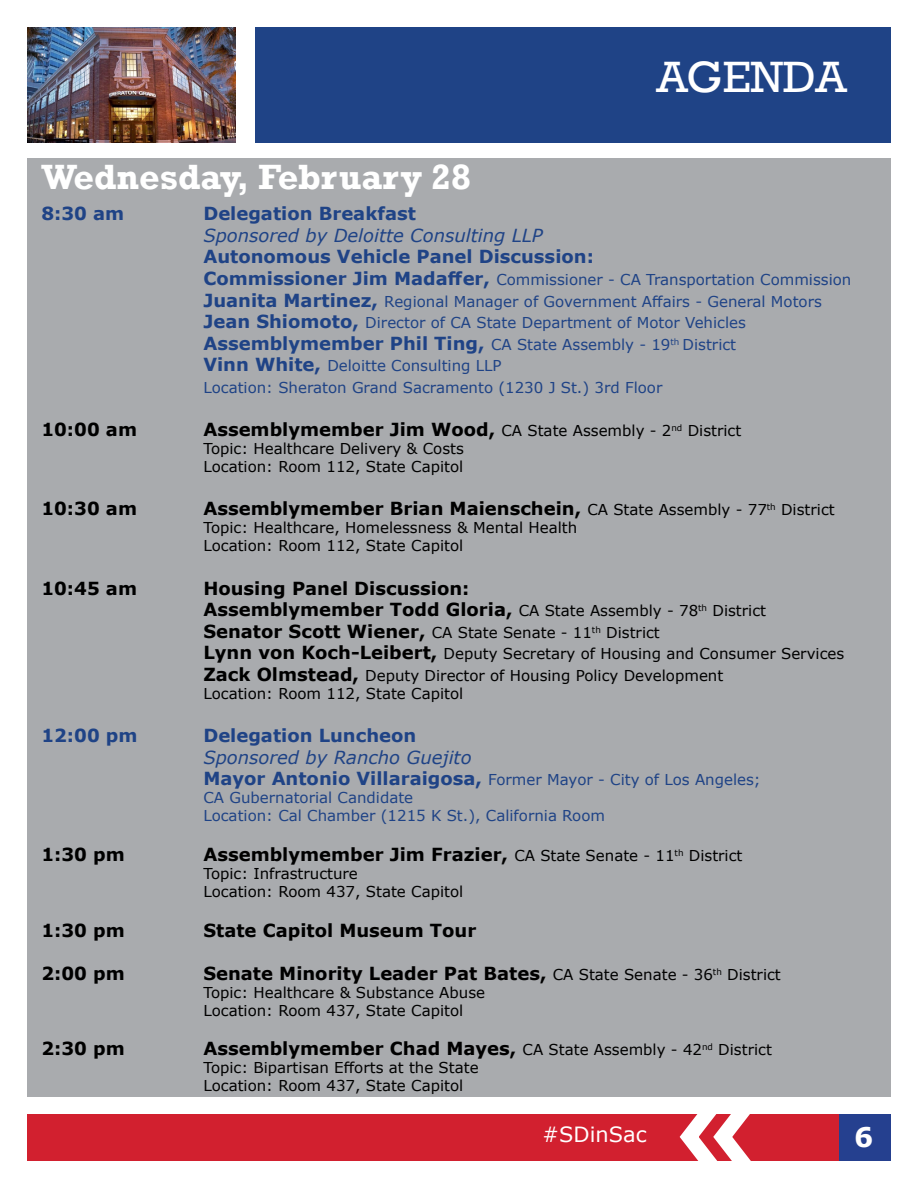
<style>
.page{position:relative;width:918px;height:1188px;background:#fff}
.page>*{position:absolute;margin:0;border:0;box-sizing:border-box;transform-origin:0 0}
.t1{font:45px "Rockwell";color:#fff}
.t2{font:700 36px "Rockwell";color:#fff}
.t3{font:700 27px "Verdana";color:#fff}
.t4{font:21px "Verdana";color:#fff}
.t5{font:700 18px "Verdana";color:#000}
.t6{font:700 18px "Verdana";color:#1f4386}
.t7{font:italic 18px "Verdana";color:#1f4386}
.t8{font:15px/18px "Verdana";color:#000}
.t9{font:15px/21.6px "Verdana";color:#1f4386}
.s1{font-weight:700;font-size:18px}
.s2{font-weight:400;font-size:15px}
</style>
<div class="page">
<div style="left:27px;top:1114px;width:864px;height:47px;background:#d2202f"></div>
<div style="left:839px;top:1114px;width:52px;height:47px;background:#25408f"></div>
<svg style="left:679px;top:1114px;width:72px;height:47px"></svg>
<div style="left:27px;top:158px;width:864px;height:939px;background:#a9abae"></div>
<div style="left:256px;top:27px;width:635px;height:115px;background:#1f4386"></div>
<img style="left:27px;top:27px;width:209px;height:115px">
<h1 class="t1" style="left:657px;top:51px;width:192px">AGENDA</h1>
<h2 class="t2" style="left:41px;top:155px;width:431px">Wednesday, February 28</h2>
<p class="t6" style="left:41px;top:201px;width:84px">8:30 am</p>
<p class="t6" style="left:203px;top:201px;width:214px">Delegation Breakfast</p>
<p class="t7" style="left:203px;top:223px;width:341px">Sponsored by Deloitte Consulting LLP</p>
<p class="t6" style="left:203px;top:244px;width:392px">Autonomous Vehicle Panel Discussion:</p>
<p class="t9" style="left:203px;top:269px;width:650px"><span class="s1">Commissioner Jim Madaffer,</span> Commissioner - CA Transportation Commission <span class="s1">Juanita Martinez,</span> Regional Manager of Government Affairs - General Motors <span class="s1">Jean Shiomoto,</span> Director of CA State Department of Motor Vehicles <span class="s1">Assemblymember Phil Ting,</span> CA State Assembly - 19<sup>th</sup> District<br><span class="s1">Vinn White,</span> Deloitte Consulting LLP<br>Location: Sheraton Grand Sacramento (1230 J St.) 3rd Floor</p>
<p class="t5" style="left:41px;top:417px;width:97px">10:00 am</p>
<p class="t8" style="left:203px;top:422px;width:539px"><span class="s1">Assemblymember Jim Wood,</span> CA State Assembly - 2<sup>nd</sup> District<br>Topic: Healthcare Delivery &amp; Costs<br>Location: Room 112, State Capitol</p>
<p class="t5" style="left:41px;top:496px;width:97px">10:30 am</p>
<p class="t5" style="left:203px;top:496px;width:633px">Assemblymember Brian Maienschein, <span class="s2">CA State Assembly - 77</span><sup>th</sup> <span class="s2">District</span></p>
<p class="t8" style="left:203px;top:519px;width:375px">Topic: Healthcare, Homelessness &amp; Mental Health<br>Location: Room 112, State Capitol</p>
<p class="t5" style="left:41px;top:575px;width:97px">10:45 am</p>
<p class="t5" style="left:203px;top:575px;width:268px">Housing Panel Discussion:</p>
<p class="t8" style="left:203px;top:600px;width:642px;line-height:21.6px"><span class="s1">Assemblymember Todd Gloria,</span> CA State Assembly - 78<sup>th</sup> District <span class="s1">Senator Scott Wiener,</span> CA State Senate - 11<sup>th</sup> District<br><span class="s1">Lynn von Koch-Leibert,</span> Deputy Secretary of Housing and Consumer Services <span class="s1">Zack Olmstead,</span> Deputy Director of Housing Policy Development</p>
<p class="t8" style="left:203px;top:684px;width:261px">Location: Room 112, State Capitol</p>
<p class="t6" style="left:41px;top:723px;width:98px">12:00 pm</p>
<p class="t6" style="left:203px;top:723px;width:214px">Delegation Luncheon</p>
<p class="t7" style="left:203px;top:745px;width:270px">Sponsored by Rancho Guejito</p>
<p class="t9" style="left:203px;top:771px;width:559px;line-height:18px"><span class="s1">Mayor Antonio Villaraigosa,</span> Former Mayor - City of Los Angeles;<br>CA Gubernatorial Candidate<br>Location: Cal Chamber (1215 K St.), California Room</p>
<p class="t5" style="left:41px;top:842px;width:85px">1:30 pm</p>
<p class="t5" style="left:203px;top:842px;width:541px">Assemblymember Jim Frazier, <span class="s2">CA State Senate - 11</span><sup>th</sup> <span class="s2">District</span></p>
<p class="t8" style="left:203px;top:864px;width:261px">Topic: Infrastructure<br>Location: Room 437, State Capitol</p>
<p class="t5" style="left:41px;top:917px;width:85px">1:30 pm</p>
<p class="t5" style="left:203px;top:917px;width:274px">State Capitol Museum Tour</p>
<p class="t5" style="left:41px;top:960px;width:85px">2:00 pm</p>
<p class="t5" style="left:203px;top:960px;width:579px">Senate Minority Leader Pat Bates, <span class="s2">CA State Senate - 36</span><sup>th</sup> <span class="s2">District</span></p>
<p class="t8" style="left:203px;top:983px;width:283px">Topic: Healthcare &amp; Substance Abuse<br>Location: Room 437, State Capitol</p>
<p class="t5" style="left:41px;top:1036px;width:85px">2:30 pm</p>
<p class="t8" style="left:203px;top:1041px;width:570px"><span class="s1">Assemblymember Chad Mayes,</span> CA State Assembly - 42<sup>nd</sup> District<br>Topic: Bipartisan Efforts at the State<br>Location: Room 437, State Capitol</p>
<h3 class="t4" style="left:542px;top:1120px;width:106px">#SDinSac</h3>
<h3 class="t3" style="left:854px;top:1118px;width:21px">6</h3>
</div>
